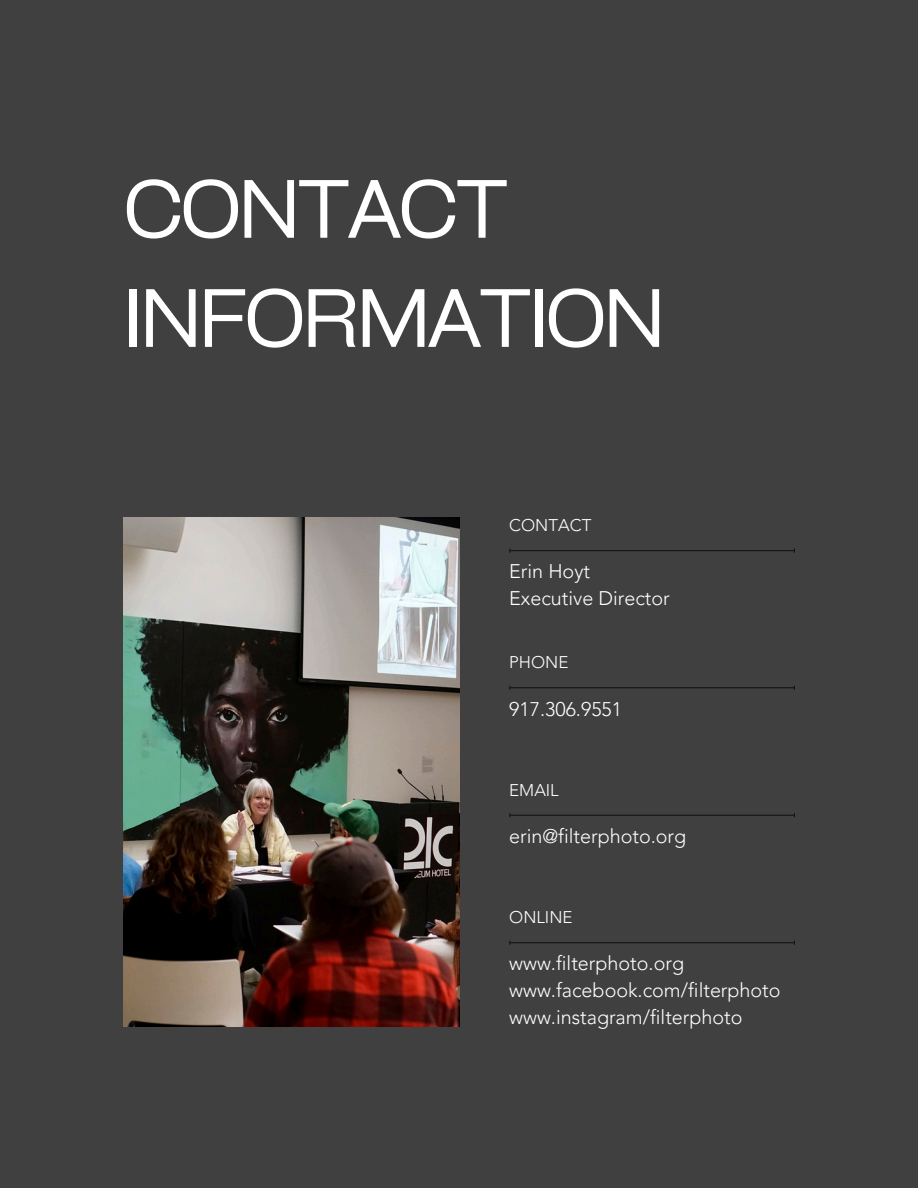
<style>
.page{position:relative;width:918px;height:1188px;background:#404040}
.page>*{position:absolute;margin:0;border:0;box-sizing:border-box;transform-origin:0 0}
.t1{font:79.05px/109.2px "Cy Grotesk Key";letter-spacing:-.05em;color:#fff}
.t2{font:300 19.8px/27px "Avenir LT Pro";color:#fff}
.t3{font:300 16.95px "Avenir LT Pro";color:#fff}
</style>
<div class="page">
<img style="left:123px;top:517px;width:336px;height:510px">
<hr style="left:510px;top:687px;width:284px;height:1px;background:#141412">
<hr style="left:510px;top:942px;width:284px;height:1px;background:#141412">
<hr style="left:510px;top:815px;width:284px;height:1px;background:#141412">
<hr style="left:510px;top:550px;width:284px;height:1px;background:#141412">
<h1 class="t1" style="left:123px;top:152px;width:544px">CONTACT<br>INFORMATION</h1>
<p class="t3" style="left:509px;top:518px;width:84px">CONTACT</p>
<h2 class="t2" style="left:509px;top:560px;width:162px">Erin Hoyt<br>Executive Director</h2>
<p class="t3" style="left:509px;top:656px;width:61px">PHONE</p>
<h2 class="t2" style="left:509px;top:697px;width:114px">917.306.9551</h2>
<p class="t3" style="left:509px;top:783px;width:51px">EMAIL</p>
<h2 class="t2" style="left:509px;top:825px;width:179px">erin@filterphoto.org</h2>
<h2 class="t3" style="left:509px;top:911px;width:65px">ONLINE</h2>
<p class="t2" style="left:509px;top:952px;width:273px">www.filterphoto.org www.facebook.com/filterphoto www.instagram/filterphoto</p>
</div>
